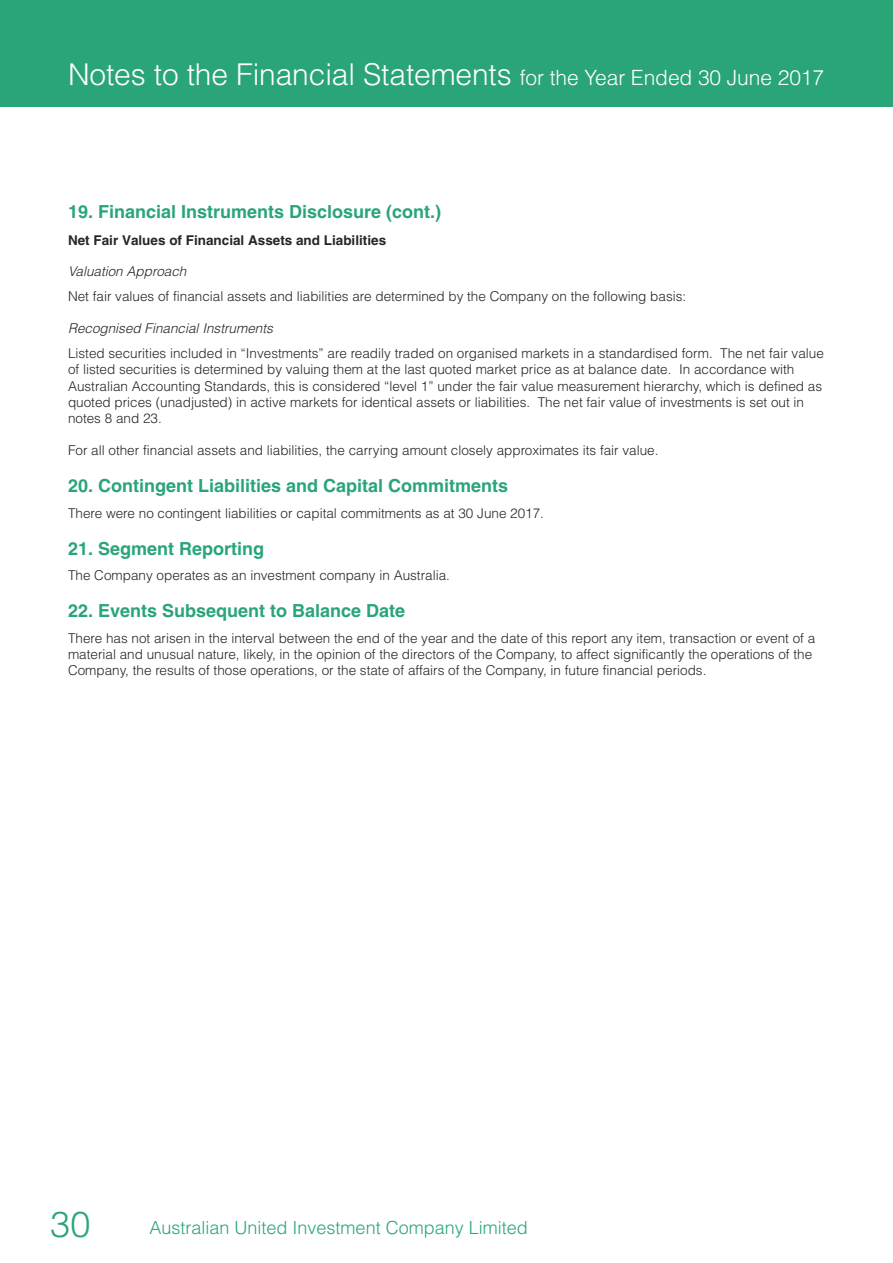
<style>
.page{position:relative;width:893px;height:1263px;background:#fff}
.page>*{position:absolute;margin:0;border:0;box-sizing:border-box;transform-origin:0 0}
.t1{font:300 36px "Helvetica";color:#29a578}
.t2{font:300 30px "Helvetica";letter-spacing:-.005em;color:#fff}
.t3{font:700 18px "Helvetica";color:#29a578}
.t4{font:300 18px "Helvetica";color:#29a578}
.t5{font:300 13.5px/16.2px "Helvetica";color:#272526}
.t6{font:italic 300 13.5px "Helvetica";color:#272526}
.t7{font:700 13.5px "Helvetica";color:#272526}
.s1{font-size:21px}
</style>
<div class="page">
<div style="left:0;top:0;width:893px;height:106px;background:#29a578"></div>
<h2 class="t2" style="left:68px;top:64px;width:758px">Notes to the Financial Statements <span class="s1">for the Year Ended 30 June 2017</span></h2>
<h3 class="t3" style="left:68px;top:201px;width:375px">19. Financial Instruments Disclosure (cont.)</h3>
<p class="t7" style="left:68px;top:232px;width:320px">Net Fair Values of Financial Assets and Liabilities</p>
<p class="t6" style="left:68px;top:267px;width:120px">Valuation Approach</p>
<p class="t5" style="left:68px;top:289px;width:620px">Net fair values of financial assets and liabilities are determined by the Company on the following basis:</p>
<p class="t6" style="left:68px;top:324px;width:206px">Recognised Financial Instruments</p>
<p class="t5" style="left:68px;top:347px;width:757px">Listed securities included in “Investments” are readily traded on organised markets in a standardised form. The net fair value of listed securities is determined by valuing them at the last quoted market price as at balance date. In accordance with Australian Accounting Standards, this is considered “level 1” under the fair value measurement hierarchy, which is defined as quoted prices (unadjusted) in active markets for identical assets or liabilities. The net fair value of investments is set out in notes 8 and 23.</p>
<p class="t5" style="left:68px;top:444px;width:592px">For all other financial assets and liabilities, the carrying amount closely approximates its fair value.</p>
<h3 class="t3" style="left:68px;top:475px;width:442px">20. Contingent Liabilities and Capital Commitments</h3>
<p class="t5" style="left:68px;top:506px;width:477px">There were no contingent liabilities or capital commitments as at 30 June 2017.</p>
<h3 class="t3" style="left:68px;top:538px;width:198px">21. Segment Reporting</h3>
<p class="t5" style="left:68px;top:569px;width:383px">The Company operates as an investment company in Australia.</p>
<h3 class="t3" style="left:68px;top:600px;width:339px">22. Events Subsequent to Balance Date</h3>
<p class="t5" style="left:68px;top:631px;width:749px">There has not arisen in the interval between the end of the year and the date of this report any item, transaction or event of a material and unusual nature, likely, in the opinion of the directors of the Company, to affect significantly the operations of the<br>Company, the results of those operations, or the state of affairs of the Company, in future financial periods.</p>
<h1 class="t1" style="left:50px;top:1211px;width:42px">30</h1>
<h3 class="t4" style="left:150px;top:1221px;width:380px">Australian United Investment Company Limited</h3>
</div>
